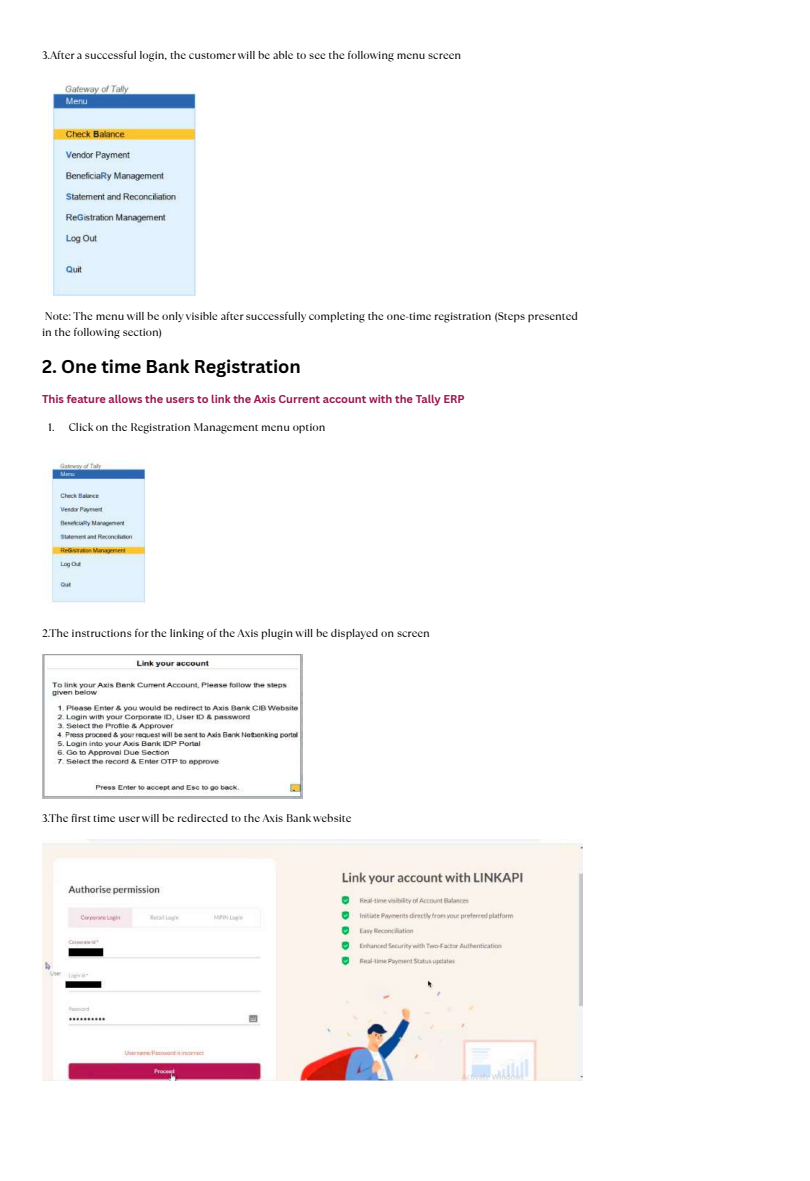
<style>
.page{position:relative;width:810px;height:1181px;background:#fff}
.page>*{position:absolute;margin:0;border:0;box-sizing:border-box;transform-origin:0 0}
.t1{font:700 18px "Canva Sans";color:#000}
.t2{font:10.95px/16.5px "TT Ramillas";color:#000}
.t3{font:700 10.95px "Canva Sans";color:#97144d}
</style>
<div class="page">
<img style="left:53px;top:84px;width:147px;height:212px">
<img style="left:42px;top:460px;width:104px;height:144px">
<img style="left:42px;top:654px;width:261px;height:144px">
<img style="left:42px;top:839px;width:541px;height:241px">
<p class="t2" style="left:42px;top:47px;width:421px">3.After a successful login, the customer will be able to see the following menu screen</p>
<p class="t2" style="left:42px;top:308px;width:538px">Note: The menu will be only visible after successfully completing the one-time registration (Steps presented in the following section)</p>
<h1 class="t1" style="left:42px;top:354px;width:260px">2. One time Bank Registration</h1>
<p class="t3" style="left:42px;top:391px;width:424px">This feature allows the users to link the Axis Current account with the Tally ERP</p>
<p class="t2" style="left:48px;top:419px;width:279px">1. Click on the Registration Management menu option</p>
<p class="t2" style="left:42px;top:625px;width:390px">2.The instructions for the linking of the Axis plugin will be displayed on screen</p>
<p class="t2" style="left:42px;top:809px;width:311px">3.The fi rst time user will be redirected to the Axis Bank website</p>
</div>
